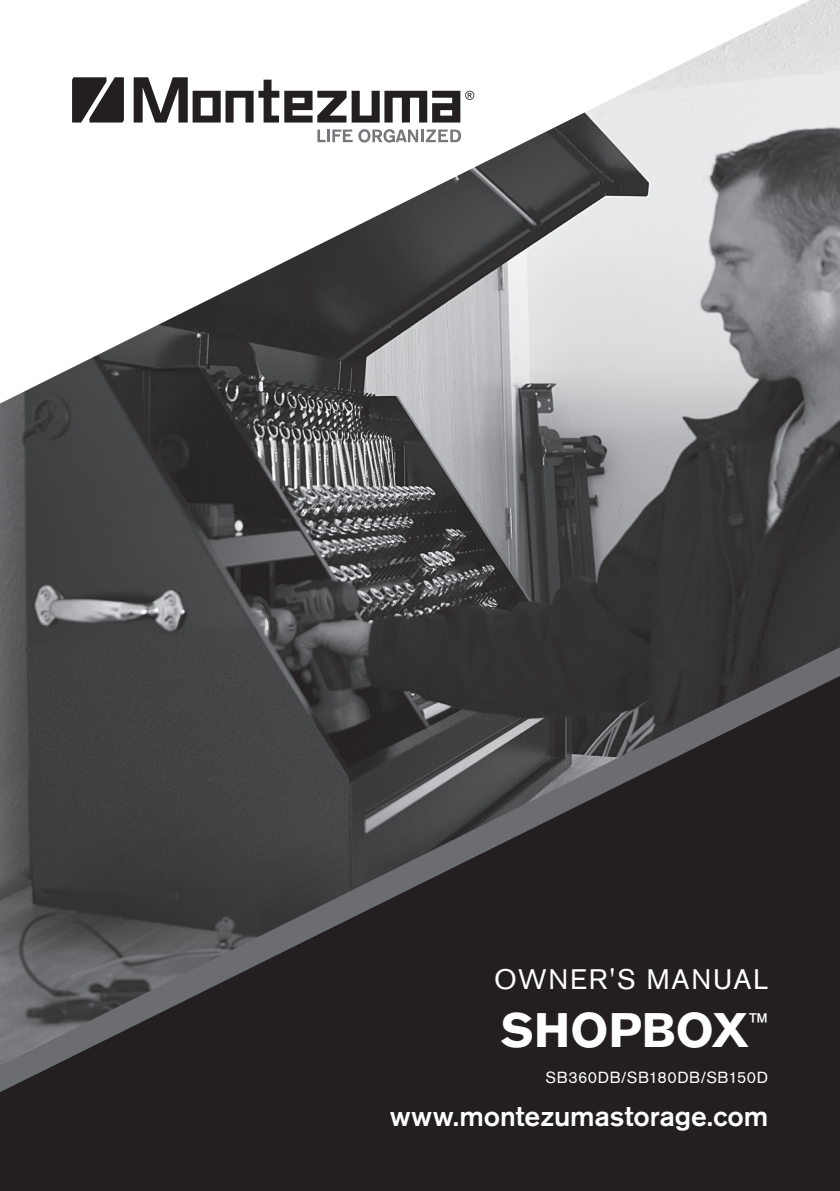
<style>
.page{position:relative;width:840px;height:1191px;background:#fff}
.page>*{position:absolute;margin:0;border:0;box-sizing:border-box;transform-origin:0 0}
.t1{font:700 48px "Akzidenz Grotesk BE";color:#fff}
.t2{font:500 28px "Akzidenz Grotesk BE";color:#fff}
.t3{font:28px "Akzidenz Grotesk BE";letter-spacing:.065em;color:#fff}
.t4{font:16px "Akzidenz Grotesk BE";letter-spacing:.035em;color:#fff}
</style>
<div class="page">
<div style="left:0;top:521px;width:839px;height:670px;background:#231f20"></div>
<img style="left:0;top:0;width:839px;height:647px">
<svg style="left:0;top:647px;width:839px;height:445px"></svg>
<p class="t3" style="left:494px;top:962px;width:275px">OWNER'S MANUAL</p>
<h1 class="t1" style="left:500px;top:1002px;width:268px">SHOPBOX<sup>™</sup></h1>
<p class="t4" style="left:545px;top:1067px;width:224px">SB360DB/SB180DB/SB150D</p>
<p class="t2" style="left:389px;top:1098px;width:380px">www.montezumastorage.com</p>
</div>
